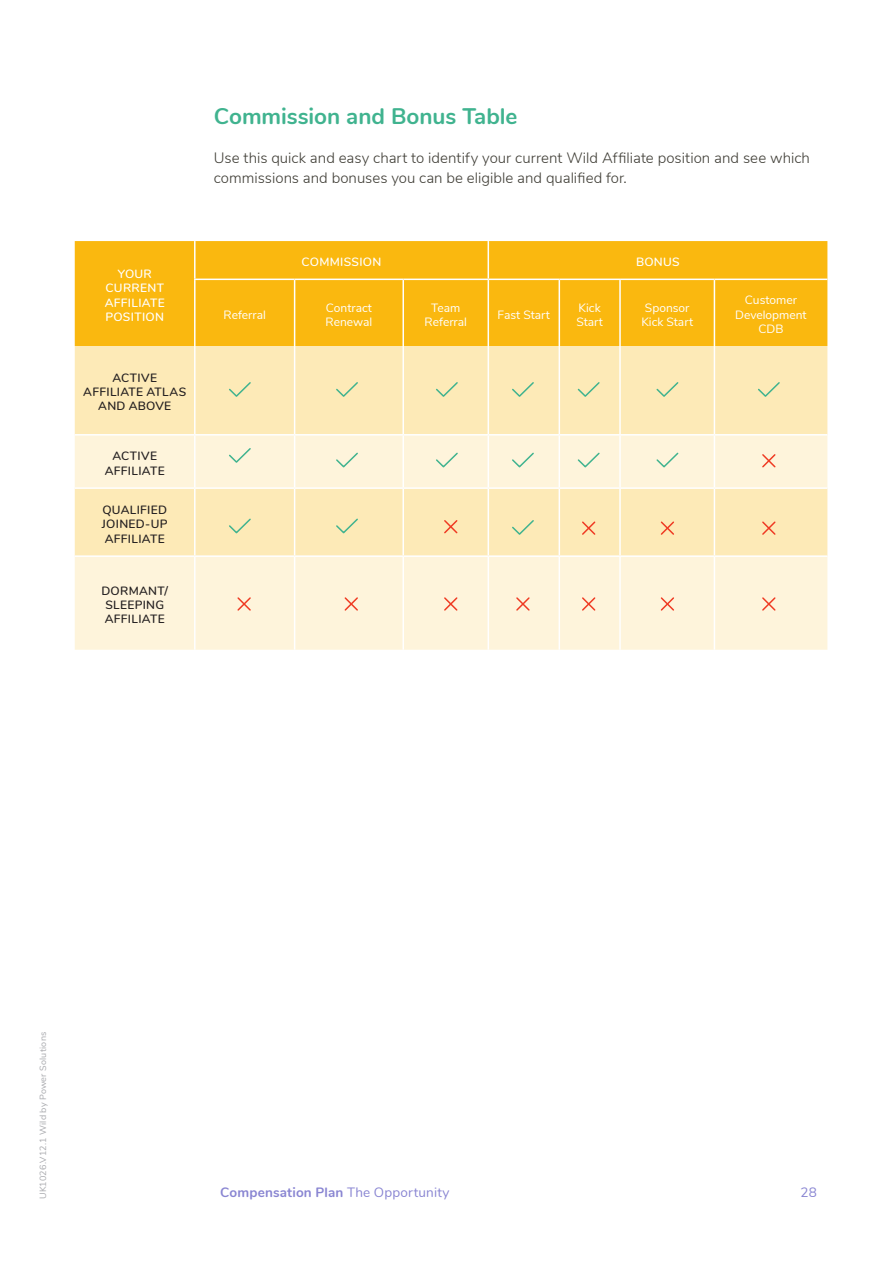
<style>
.page{position:relative;width:893px;height:1263px;background:#fff}
.page>*{position:absolute;margin:0;border:0;box-sizing:border-box;transform-origin:0 0}
.Subtitle_green{font:700 22.5px "Nunito";letter-spacing:-.005em;color:#40b38f}
.main_text{font:300 15px/19.5px "Nunito Sans";color:#3d3b33}
.t1{font:700 13.5px "Nunito";letter-spacing:.01em;color:#8985d2}
.t2{font:13.5px "Nunito";color:#8985d2}
.table_text_inside{font:600 12px/14.4px "Nunito";letter-spacing:.025em;color:#231f20;text-align:center}
.t3{font:12px/14.4px "Nunito Sans";color:#fff}
.t4{font:600 12px "Nunito";letter-spacing:.025em;color:#fff}
.t5{font:9px "Nunito";letter-spacing:.02em;color:#a8a9ad}
.s1{font-weight:400}
</style>
<div class="page">
<div style="left:75px;top:241px;width:752px;height:105px;background:#fab80f"></div>
<div style="left:75px;top:346px;width:752px;height:88px;background:#fdeab7"></div>
<svg style="left:75px;top:436px;width:752px;height:214px;background:#fdf0cf"></svg>
<hr style="left:194px;top:346px;width:2px;height:88px;background:#fff">
<hr style="left:294px;top:346px;width:1px;height:88px;background:#fff">
<hr style="left:402px;top:346px;width:2px;height:88px;background:#fff">
<hr style="left:488px;top:346px;width:1px;height:88px;background:#fff">
<hr style="left:559px;top:346px;width:1px;height:88px;background:#fff">
<hr style="left:619px;top:346px;width:2px;height:88px;background:#fff">
<hr style="left:714px;top:346px;width:1px;height:88px;background:#fff">
<hr style="left:194px;top:436px;width:2px;height:51px;background:#fff">
<hr style="left:294px;top:436px;width:1px;height:51px;background:#fff">
<hr style="left:402px;top:436px;width:2px;height:51px;background:#fff">
<hr style="left:488px;top:436px;width:1px;height:51px;background:#fff">
<hr style="left:559px;top:436px;width:1px;height:51px;background:#fff">
<hr style="left:619px;top:436px;width:2px;height:51px;background:#fff">
<hr style="left:714px;top:436px;width:1px;height:51px;background:#fff">
<hr style="left:194px;top:241px;width:2px;height:38px;background:#fff">
<hr style="left:488px;top:241px;width:1px;height:38px;background:#fff">
<hr style="left:194px;top:279px;width:101px;height:1px;background:#fff">
<hr style="left:194px;top:280px;width:2px;height:66px;background:#fff">
<hr style="left:295px;top:279px;width:108px;height:1px;background:#fff">
<hr style="left:294px;top:280px;width:1px;height:66px;background:#fff">
<hr style="left:403px;top:279px;width:85px;height:1px;background:#fff">
<hr style="left:402px;top:280px;width:2px;height:66px;background:#fff">
<hr style="left:488px;top:279px;width:71px;height:1px;background:#fff">
<hr style="left:488px;top:280px;width:1px;height:66px;background:#fff">
<hr style="left:559px;top:279px;width:61px;height:1px;background:#fff">
<hr style="left:559px;top:280px;width:1px;height:66px;background:#fff">
<hr style="left:620px;top:279px;width:94px;height:1px;background:#fff">
<hr style="left:619px;top:280px;width:2px;height:66px;background:#fff">
<hr style="left:714px;top:279px;width:113px;height:1px;background:#fff">
<hr style="left:714px;top:280px;width:1px;height:66px;background:#fff">
<hr style="left:194px;top:557px;width:2px;height:93px;background:#fff">
<hr style="left:294px;top:557px;width:1px;height:93px;background:#fff">
<hr style="left:402px;top:557px;width:2px;height:93px;background:#fff">
<hr style="left:488px;top:557px;width:1px;height:93px;background:#fff">
<hr style="left:559px;top:557px;width:1px;height:93px;background:#fff">
<hr style="left:619px;top:557px;width:2px;height:93px;background:#fff">
<hr style="left:714px;top:557px;width:1px;height:93px;background:#fff">
<hr style="left:75px;top:487px;width:120px;height:2px;background:#fff">
<hr style="left:195px;top:487px;width:100px;height:2px;background:#fff">
<hr style="left:295px;top:487px;width:108px;height:2px;background:#fff">
<hr style="left:403px;top:487px;width:85px;height:2px;background:#fff">
<hr style="left:488px;top:487px;width:71px;height:2px;background:#fff">
<hr style="left:559px;top:487px;width:61px;height:2px;background:#fff">
<hr style="left:620px;top:487px;width:94px;height:2px;background:#fff">
<hr style="left:714px;top:487px;width:113px;height:2px;background:#fff">
<hr style="left:194px;top:489px;width:2px;height:66px;background:#fff">
<hr style="left:294px;top:489px;width:1px;height:66px;background:#fff">
<hr style="left:402px;top:489px;width:2px;height:66px;background:#fff">
<hr style="left:488px;top:489px;width:1px;height:66px;background:#fff">
<hr style="left:559px;top:489px;width:1px;height:66px;background:#fff">
<hr style="left:619px;top:489px;width:2px;height:66px;background:#fff">
<hr style="left:714px;top:489px;width:1px;height:66px;background:#fff">
<hr style="left:75px;top:555px;width:120px;height:2px;background:#fff">
<hr style="left:195px;top:555px;width:100px;height:2px;background:#fff">
<hr style="left:295px;top:555px;width:108px;height:2px;background:#fff">
<hr style="left:403px;top:555px;width:85px;height:2px;background:#fff">
<hr style="left:488px;top:555px;width:71px;height:2px;background:#fff">
<hr style="left:559px;top:555px;width:61px;height:2px;background:#fff">
<hr style="left:620px;top:555px;width:94px;height:2px;background:#fff">
<hr style="left:714px;top:555px;width:113px;height:2px;background:#fff">
<svg style="left:228px;top:381px;width:24px;height:17px"></svg>
<svg style="left:335px;top:381px;width:24px;height:17px"></svg>
<svg style="left:511px;top:381px;width:24px;height:17px"></svg>
<svg style="left:576px;top:381px;width:25px;height:17px"></svg>
<svg style="left:655px;top:381px;width:25px;height:17px"></svg>
<svg style="left:756px;top:381px;width:25px;height:17px"></svg>
<svg style="left:435px;top:381px;width:24px;height:17px"></svg>
<svg style="left:228px;top:447px;width:24px;height:17px"></svg>
<svg style="left:335px;top:451px;width:24px;height:18px"></svg>
<svg style="left:511px;top:451px;width:24px;height:18px"></svg>
<svg style="left:576px;top:451px;width:25px;height:18px"></svg>
<svg style="left:655px;top:451px;width:25px;height:18px"></svg>
<svg style="left:435px;top:451px;width:24px;height:18px"></svg>
<svg style="left:228px;top:517px;width:24px;height:18px"></svg>
<svg style="left:335px;top:517px;width:24px;height:18px"></svg>
<svg style="left:511px;top:519px;width:24px;height:17px"></svg>
<svg style="left:443px;top:519px;width:16px;height:16px"></svg>
<svg style="left:443px;top:596px;width:16px;height:16px"></svg>
<svg style="left:515px;top:596px;width:16px;height:16px"></svg>
<svg style="left:581px;top:596px;width:16px;height:16px"></svg>
<svg style="left:659px;top:596px;width:16px;height:16px"></svg>
<svg style="left:761px;top:596px;width:16px;height:16px"></svg>
<svg style="left:581px;top:520px;width:16px;height:16px"></svg>
<svg style="left:659px;top:520px;width:16px;height:16px"></svg>
<svg style="left:761px;top:520px;width:16px;height:16px"></svg>
<svg style="left:761px;top:453px;width:16px;height:16px"></svg>
<svg style="left:343px;top:596px;width:16px;height:16px"></svg>
<svg style="left:236px;top:596px;width:16px;height:16px"></svg>
<p class="Subtitle_green" style="left:214px;top:100px;width:305px">Commission and Bonus Table</p>
<p class="main_text" style="left:214px;top:147px;width:598px">Use this quick and easy chart to identify your current Wild Affiliate position and see which commissions and bonuses you can be eligible and qualified for.</p>
<p class="t4" style="left:118px;top:265px;width:36px">YOUR</p>
<p class="t4" style="left:106px;top:279px;width:60px">CURRENT</p>
<p class="t4" style="left:105px;top:294px;width:61px">AFFILIATE</p>
<p class="t4" style="left:105px;top:308px;width:60px">POSITION</p>
<p class="table_text_inside" style="left:83px;top:370px;width:104px">ACTIVE<br>AFFILIATE ATLAS<br>AND ABOVE</p>
<p class="table_text_inside" style="left:105px;top:448px;width:61px">ACTIVE<br>AFFILIATE</p>
<p class="table_text_inside" style="left:102px;top:502px;width:67px;text-align:justify">QUALIFIED JOINED-UP AFFILIATE</p>
<p class="table_text_inside" style="left:101px;top:582px;width:68px;text-align:left">DORMANT/<br>SLEEPING<br>AFFILIATE</p>
<p class="t3" style="left:224px;top:307px;width:44px">Referral</p>
<p class="t4" style="left:302px;top:253px;width:81px">COMMISSION</p>
<p class="t4" style="left:636px;top:253px;width:45px">BONUS</p>
<p class="t3" style="left:326px;top:299px;width:47px">Contract</p>
<p class="t3" style="left:326px;top:314px;width:48px">Renewal</p>
<p class="t3" style="left:431px;top:299px;width:31px">Team</p>
<p class="t3" style="left:425px;top:314px;width:44px">Referral</p>
<p class="t3" style="left:498px;top:307px;width:54px">Fast Start</p>
<p class="t3" style="left:576px;top:299px;width:28px">Kick<br>Start</p>
<p class="t3" style="left:645px;top:299px;width:46px">Sponsor</p>
<p class="t3" style="left:641px;top:314px;width:53px">Kick Start</p>
<p class="t3" style="left:745px;top:292px;width:53px">Customer</p>
<p class="t3" style="left:735px;top:307px;width:73px">Development</p>
<p class="t3" style="left:758px;top:321px;width:27px">CDB</p>
<p class="t5" style="left:37px;top:1199px;width:169px;rotate:-90deg">UK1026.V12.1 Wild by Power Solutions</p>
<p class="t1" style="left:220px;top:1182px;width:231px">Compensation Plan <span class="s1">The Opportunity</span></p>
<p class="t2" style="left:800px;top:1182px;width:18px">28</p>
</div>
